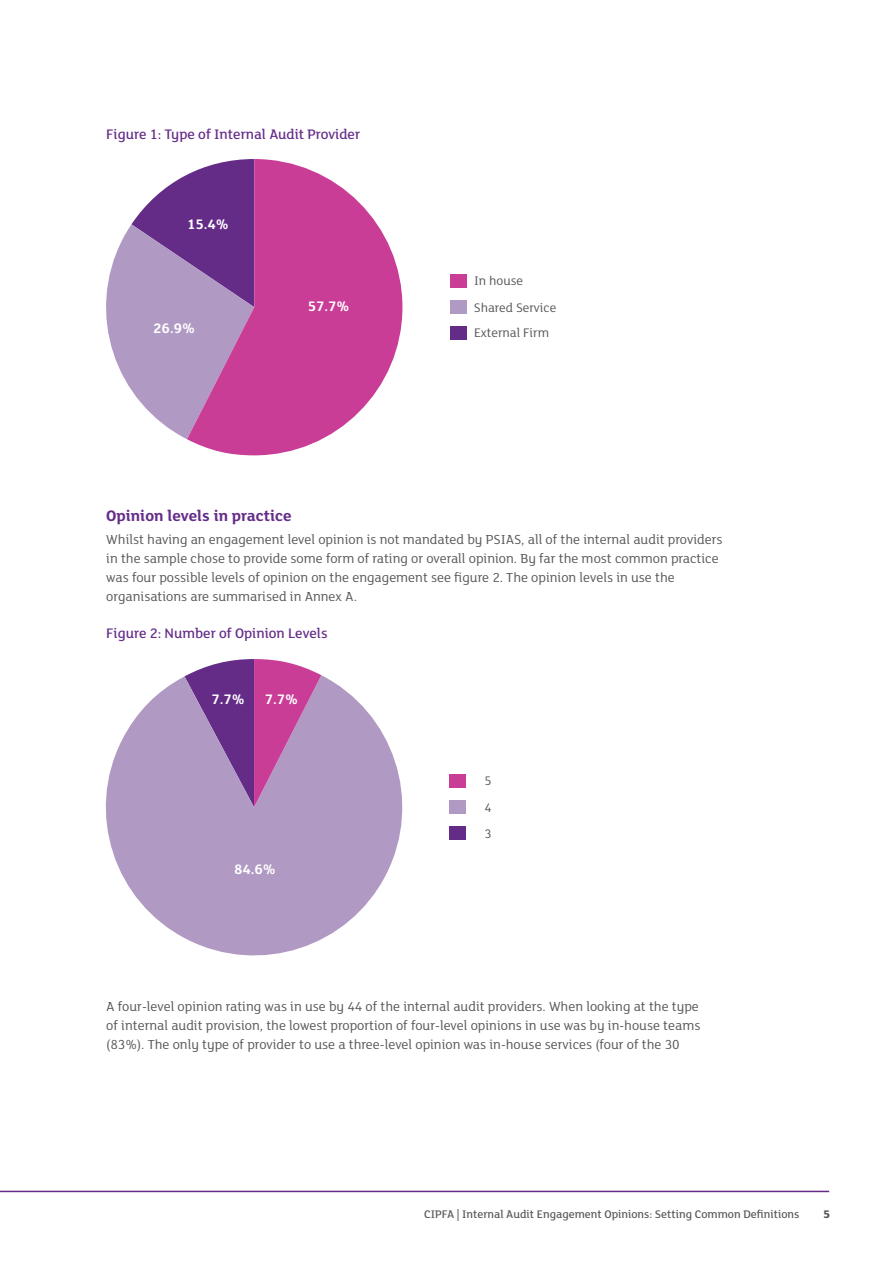
<style>
.page{position:relative;width:893px;height:1263px;background:#fff}
.page>*{position:absolute;margin:0;border:0;box-sizing:border-box;transform-origin:0 0}
.Subhead_B{font:700 16.5px "FS Lola";color:#652d89}
.SUB_HEAD_C{font:500 15px "FS Lola";color:#652d89}
.t1{font:700 15px "FS Lola";color:#fff}
.BODY_COPY{font:14.25px/18.8px "FS Lola";color:#58595b}
.t2{font:13.5px "FS Lola";color:#58595b}
.t3{font:500 12px "FS Lola";color:#58595b}
.t4{font:800 12px "FS Lola";color:#58595b}
</style>
<div class="page">
<hr style="left:0;top:1191px;width:829px;height:1px;background:#652d89">
<div style="left:450px;top:326px;width:17px;height:13px;background:#642c87"></div>
<div style="left:450px;top:301px;width:17px;height:13px;background:#b099c3"></div>
<svg style="left:106px;top:174px;width:81px;height:265px"></svg>
<div style="left:450px;top:274px;width:17px;height:14px;background:#ca3d96"></div>
<svg style="left:187px;top:159px;width:215px;height:296px;background:#c160a8"></svg>
<div style="left:449px;top:826px;width:17px;height:13px;background:#642c87"></div>
<div style="left:449px;top:801px;width:17px;height:13px;background:#b099c3"></div>
<svg style="left:105px;top:675px;width:298px;height:281px;fill:#b099c3"></svg>
<div style="left:449px;top:774px;width:17px;height:14px;background:#ca3d96"></div>
<svg style="left:184px;top:659px;width:137px;height:148px;background:#a568aa"></svg>
<p class="SUB_HEAD_C" style="left:106px;top:124px;width:255px">Figure 1: Type of Internal Audit Provider</p>
<p class="t1" style="left:187px;top:214px;width:43px">15.4%</p>
<p class="t1" style="left:153px;top:318px;width:43px">26.9%</p>
<p class="t1" style="left:308px;top:296px;width:43px">57.7%</p>
<p class="t2" style="left:474px;top:272px;width:51px">In house</p>
<p class="t2" style="left:474px;top:298px;width:84px">Shared Service</p>
<p class="t2" style="left:474px;top:324px;width:77px">External Firm</p>
<p class="Subhead_B" style="left:106px;top:505px;width:187px">Opinion levels in practice</p>
<p class="BODY_COPY" style="left:106px;top:530px;width:618px">Whilst having an engagement level opinion is not mandated by PSIAS, all of the internal audit providers in the sample chose to provide some form of rating or overall opinion. By far the most common practice was four possible levels of opinion on the engagement see figure 2. The opinion levels in use the organisations are summarised in Annex A.</p>
<p class="SUB_HEAD_C" style="left:106px;top:623px;width:223px">Figure 2: Number of Opinion Levels</p>
<p class="t1" style="left:211px;top:689px;width:35px">7.7%</p>
<p class="t1" style="left:265px;top:689px;width:35px">7.7%</p>
<p class="t1" style="left:234px;top:858px;width:43px">84.6%</p>
<p class="t2" style="left:484px;top:772px;width:9px">5</p>
<p class="t2" style="left:484px;top:799px;width:9px">4</p>
<p class="t2" style="left:484px;top:825px;width:9px">3</p>
<p class="BODY_COPY" style="left:106px;top:996px;width:596px;text-align:justify">A four-level opinion rating was in use by 44 of the internal audit providers. When looking at the type of internal audit provision, the lowest proportion of four-level opinions in use was by in-house teams (83%). The only type of provider to use a three-level opinion was in-house services (four of the 30</p>
<p class="t3" style="left:424px;top:1206px;width:377px">CIPFA | Internal Audit Engagement Opinions: Setting Common Definitions</p>
<p class="t4" style="left:823px;top:1206px;width:9px">5</p>
</div>
